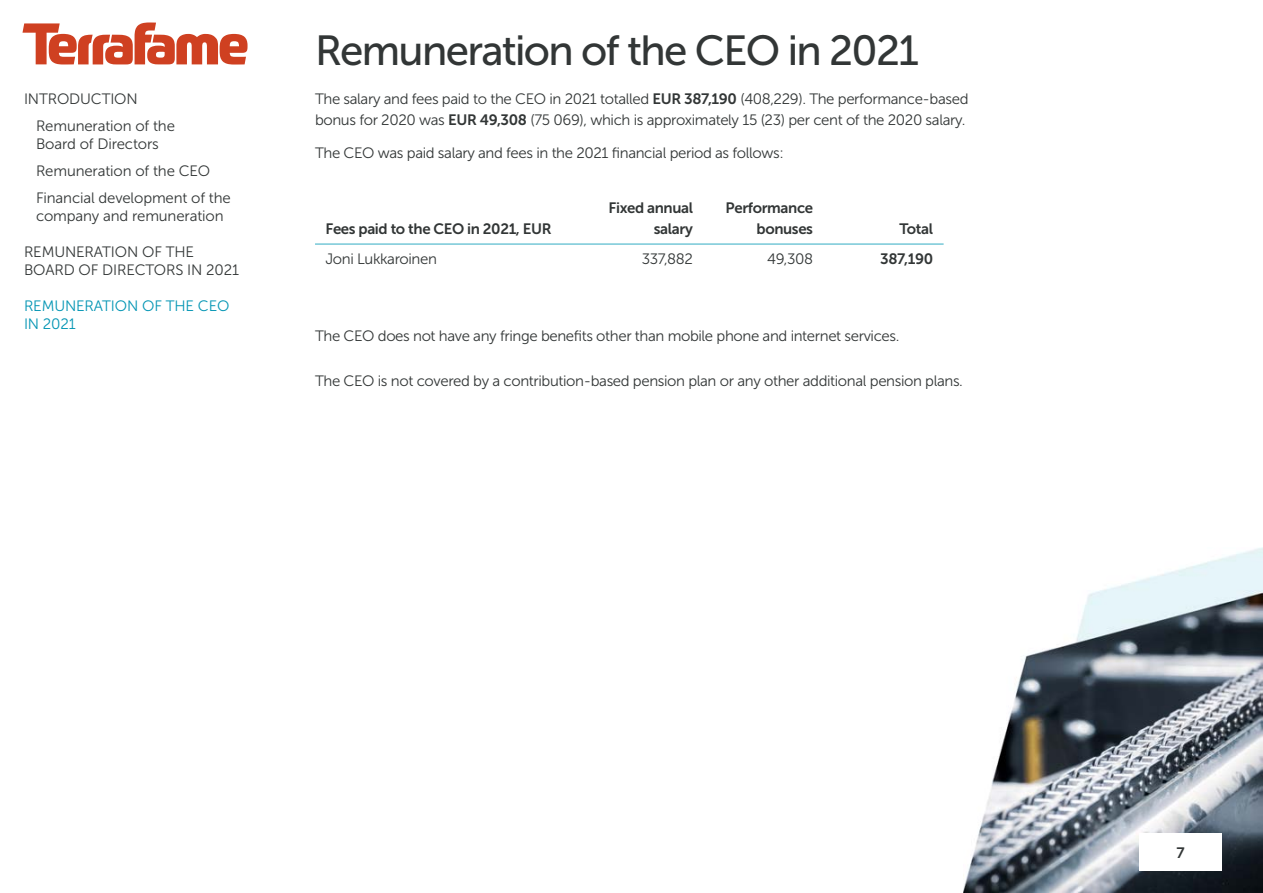
<style>
.page{position:relative;width:1263px;height:893px;background:#fff}
.page>*{position:absolute;margin:0;border:0;box-sizing:border-box;transform-origin:0 0}
.t1{font:42px "Museo Sans 500";letter-spacing:-.04em;color:#323636}
.t2{font:15px/27px "Museo Sans 300";letter-spacing:-.025em;color:#323636}
.t3{font:15px/21px "Museo Sans 700";letter-spacing:-.025em;color:#323636;text-align:right}
.t4{font:15px/18px "Museo Sans 300";letter-spacing:-.01em;color:#0094b3}
.s1{font-family:"Museo Sans 700"}
</style>
<div class="page">
<svg style="left:22px;top:23px;width:226px;height:42px"></svg>
<hr style="left:315px;top:243px;width:629px;height:2px;background:#76c8d7">
<img style="left:963px;top:547px;width:300px;height:346px">
<div style="left:1139px;top:833px;width:83px;height:37px;background:#fff"></div>
<p class="t2" style="left:36px;top:86px;width:140px;text-indent:-12px">INTRODUCTION<br>Remuneration of the</p>
<p class="t2" style="left:36px;top:131px;width:196px">Board of Directors<br>Remuneration of the CEO<br>Financial development of the</p>
<p class="t2" style="left:36px;top:203px;width:189px">company and remuneration</p>
<p class="t2" style="left:24px;top:243px;width:217px;line-height:18px">REMUNERATION OF THE<br>BOARD OF DIRECTORS IN 2021</p>
<p class="t4" style="left:24px;top:297px;width:207px">REMUNERATION OF THE CEO<br>IN 2021</p>
<h1 class="t1" style="left:315px;top:27px;width:605px">Remuneration of the CEO in 2021</h1>
<p class="t2" style="left:315px;top:88px;width:655px;line-height:21px">The salary and fees paid to the CEO in 2021 totalled <span class="s1">EUR 387,190</span> (408,229). The performance-based bonus for 2020 was <span class="s1">EUR 49,308</span> (75 069), which is approximately 15 (23) per cent of the 2020 salary.</p>
<p class="t2" style="left:315px;top:139px;width:470px">The CEO was paid salary and fees in the 2021 financial period as follows:</p>
<p class="t3" style="left:325px;top:219px;width:228px">Fees paid to the CEO in 2021, EUR</p>
<p class="t2" style="left:325px;top:246px;width:113px">Joni Lukkaroinen</p>
<p class="t3" style="left:609px;top:198px;width:86px">Fixed annual salary</p>
<p class="t2" style="left:642px;top:246px;width:53px">337,882</p>
<p class="t3" style="left:725px;top:198px;width:89px">Performance bonuses</p>
<p class="t2" style="left:767px;top:246px;width:47px">49,308</p>
<p class="t3" style="left:880px;top:214px;width:54px;line-height:30px">Total<br>387,190</p>
<p class="t2" style="left:315px;top:322px;width:586px">The CEO does not have any fringe benefits other than mobile phone and internet services.</p>
<p class="t2" style="left:315px;top:367px;width:649px">The CEO is not covered by a contribution-based pension plan or any other additional pension plans.</p>
<p class="t3" style="left:1176px;top:842px;width:10px">7</p>
</div>
